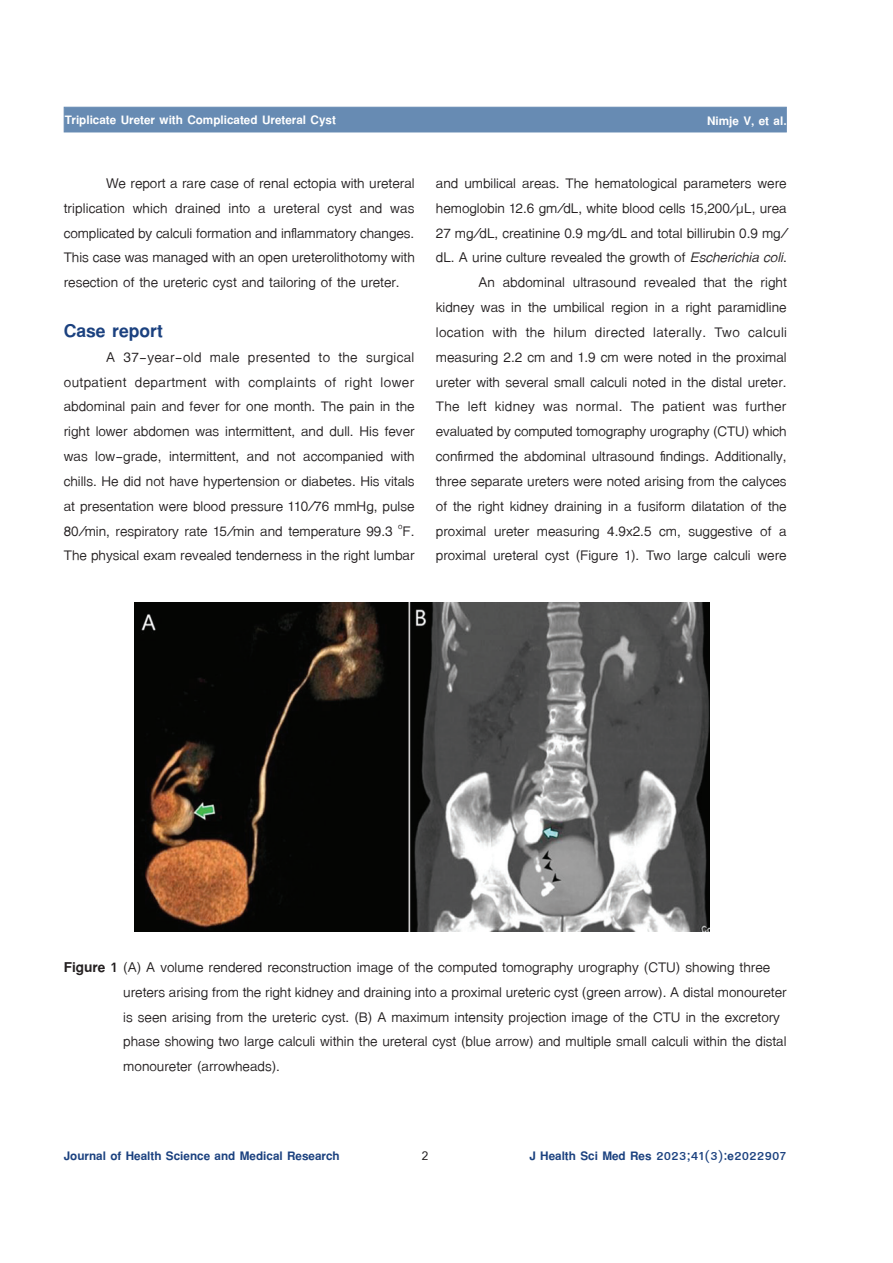
<style>
.page{position:relative;width:893px;height:1263px;background:#fff}
.page>*{position:absolute;margin:0;border:0;box-sizing:border-box;transform-origin:0 0}
.t1{font:700 27px "TF Lanna";color:#1b417f}
.t2{font:21px/24.8px "TF Lanna";color:#231f20;text-align:justify}
.t3{font:700 18px "TF Lanna";color:#1b417f}
.t4{font:700 18px "TF Lanna";color:#fff}
.t5{font:700 18px "Cordia UPC";color:#231f20}
.s1{font-style:italic}
.s2{font-weight:700}
</style>
<div class="page">
<div style="left:64px;top:107px;width:723px;height:25px;background:#678bb3"></div>
<img style="left:135px;top:602px;width:575px;height:330px">
<p class="t4" style="left:65px;top:109px;width:273px">Triplicate Ureter with Complicated Ureteral Cyst</p>
<p class="t4" style="left:707px;top:109px;width:81px">Nimje V, et al.</p>
<p class="t2" style="left:64px;top:171px;width:352px;text-indent:43px">We report a rare case of renal ectopia with ureteral triplication which drained into a ureteral cyst and was complicated by calculi formation and inflammatory changes.<br>This case was managed with an open ureterolithotomy with resection of the ureteric cyst and tailoring of the ureter.</p>
<p class="t1" style="left:64px;top:314px;width:101px">Case report</p>
<p class="t2" style="left:64px;top:345px;width:352px;text-indent:43px">A 37-year-old male presented to the surgical outpatient department with complaints of right lower abdominal pain and fever for one month. The pain in the right lower abdomen was intermittent, and dull. His fever was low-grade, intermittent, and not accompanied with chills. He did not have hypertension or diabetes. His vitals at presentation were blood pressure 110/76 mmHg, pulse 80/min, respiratory rate 15/min and temperature 99.3 <sup>o</sup>F.<br>The physical exam revealed tenderness in the right lumbar</p>
<p class="t2" style="left:436px;top:171px;width:353px;text-align:right">and umbilical areas. The hematological parameters were hemoglobin 12.6 gm/dL, white blood cells 15,200/µL, urea 27 mg/dL, creatinine 0.9 mg/dL and total billirubin 0.9 mg/ dL. A urine culture revealed the growth of <span class="s1">Escherichia coli</span>.<br>An abdominal ultrasound revealed that the right kidney was in the umbilical region in a right paramidline location with the hilum directed laterally. Two calculi measuring 2.2 cm and 1.9 cm were noted in the proximal ureter with several small calculi noted in the distal ureter.<br>The left kidney was normal. The patient was further evaluated by computed tomography urography (CTU) which confirmed the abdominal ultrasound findings. Additionally, three separate ureters were noted arising from the calyces of the right kidney draining in a fusiform dilatation of the proximal ureter measuring 4.9x2.5 cm, suggestive of a proximal ureteral cyst (Figure 1). Two large calculi were</p>
<p class="t2" style="left:123px;top:955px;width:665px;text-align:left;text-indent:-60px"><span class="s2">Figure 1</span> (A) A volume rendered reconstruction image of the computed tomography urography (CTU) showing three ureters arising from the right kidney and draining into a proximal ureteric cyst (green arrow). A distal monoureter is seen arising from the ureteric cyst. (B) A maximum intensity projection image of the CTU in the excretory phase showing two large calculi within the ureteral cyst (blue arrow) and multiple small calculi within the distal monoureter (arrowheads).</p>
<p class="t3" style="left:64px;top:1145px;width:277px">Journal of Health Science and Medical Research</p>
<p class="t5" style="left:422px;top:1145px;width:8px">2</p>
<p class="t3" style="left:529px;top:1145px;width:259px">J Health Sci Med Res 2023;41(3):e2022907</p>
</div>
